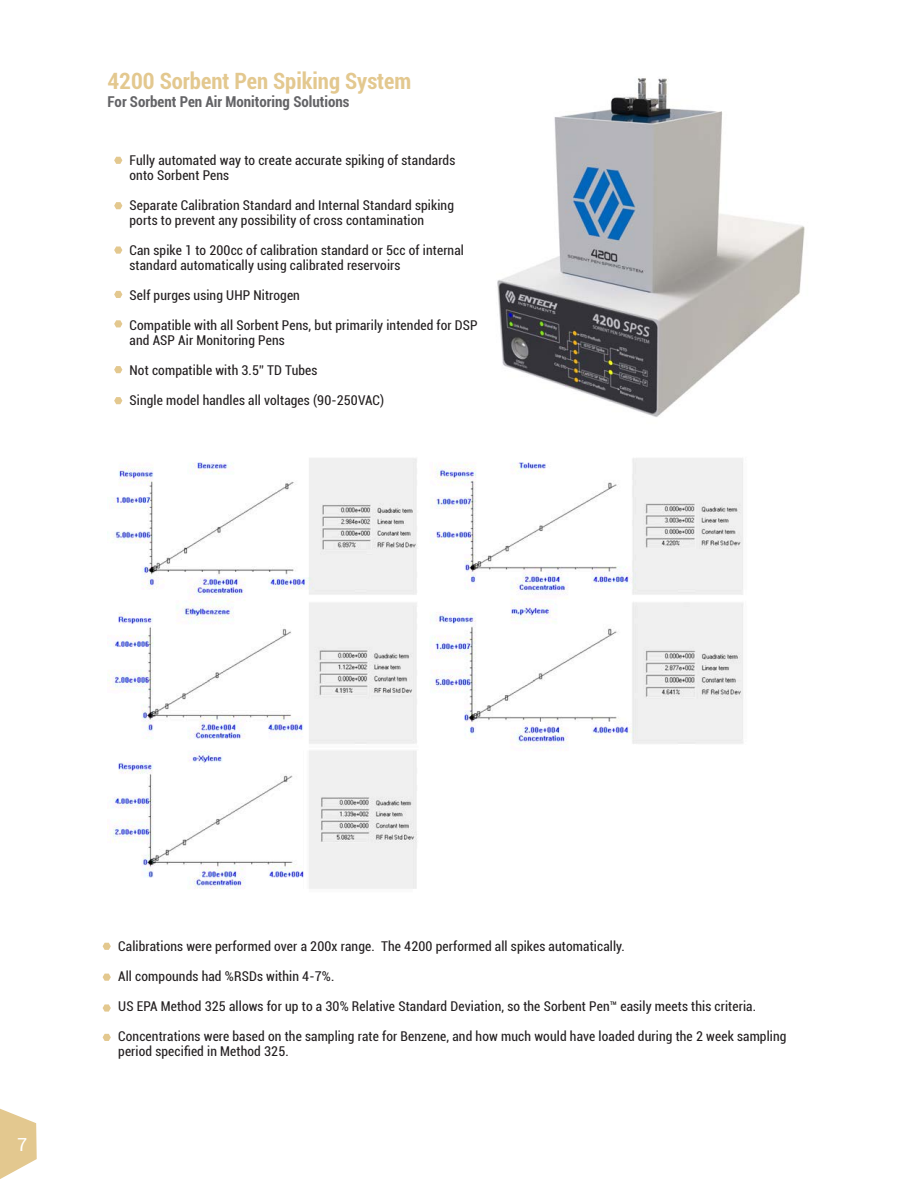
<style>
.page{position:relative;width:918px;height:1188px;background:#fff}
.page>*{position:absolute;margin:0;border:0;box-sizing:border-box;transform-origin:0 0}
.t1{font:700 condensed 22.5px "Roboto";color:#e3c88f}
.t2{font:18px "Roboto";color:#fff}
.t3{font:700 condensed 15px "Roboto";color:#636366}
.t4{font:condensed 13.5px/15px "Roboto";letter-spacing:.01em;color:#231f20}
</style>
<div class="page">
<svg style="left:0;top:1109px;width:37px;height:70px"></svg>
<img style="left:497px;top:78px;width:308px;height:339px">
<img style="left:107px;top:458px;width:637px;height:431px">
<svg style="left:114px;top:157px;width:8px;height:7px"></svg>
<svg style="left:114px;top:202px;width:8px;height:7px"></svg>
<svg style="left:103px;top:943px;width:8px;height:7px"></svg>
<svg style="left:114px;top:247px;width:8px;height:7px"></svg>
<svg style="left:103px;top:974px;width:8px;height:7px"></svg>
<svg style="left:114px;top:320px;width:8px;height:7px"></svg>
<svg style="left:103px;top:1034px;width:8px;height:7px"></svg>
<svg style="left:114px;top:366px;width:8px;height:7px"></svg>
<svg style="left:114px;top:397px;width:8px;height:7px"></svg>
<svg style="left:114px;top:291px;width:8px;height:7px"></svg>
<svg style="left:103px;top:1004px;width:8px;height:8px"></svg>
<p class="t1" style="left:107px;top:66px;width:305px">4200 Sorbent Pen Spiking System</p>
<p class="t3" style="left:107px;top:92px;width:244px">For Sorbent Pen Air Monitoring Solutions</p>
<p class="t4" style="left:130px;top:152px;width:327px">Fully automated way to create accurate spiking of standards onto Sorbent Pens</p>
<p class="t4" style="left:130px;top:197px;width:326px">Separate Calibration Standard and Internal Standard spiking ports to prevent any possibility of cross contamination</p>
<p class="t4" style="left:130px;top:242px;width:336px">Can spike 1 to 200cc of calibration standard or 5cc of internal standard automatically using calibrated reservoirs</p>
<p class="t4" style="left:130px;top:287px;width:172px">Self purges using UHP Nitrogen</p>
<p class="t4" style="left:130px;top:317px;width:350px">Compatible with all Sorbent Pens, but primarily intended for DSP and ASP Air Monitoring Pens</p>
<p class="t4" style="left:130px;top:362px;width:189px">Not compatible with 3.5” TD Tubes</p>
<p class="t4" style="left:130px;top:392px;width:256px">Single model handles all voltages (90-250VAC)</p>
<p class="t2" style="left:17px;top:1132px;width:12px">7</p>
<p class="t4" style="left:118px;top:938px;width:508px">Calibrations were performed over a 200x range. The 4200 performed all spikes automatically.</p>
<p class="t4" style="left:118px;top:968px;width:218px">All compounds had %RSDs within 4-7%.</p>
<p class="t4" style="left:118px;top:998px;width:639px">US EPA Method 325 allows for up to a 30% Relative Standard Deviation, so the Sorbent Pen™ easily meets this criteria.</p>
<p class="t4" style="left:118px;top:1028px;width:670px">Concentrations were based on the sampling rate for Benzene, and how much would have loaded during the 2 week sampling period specified in Method 325.</p>
</div>
